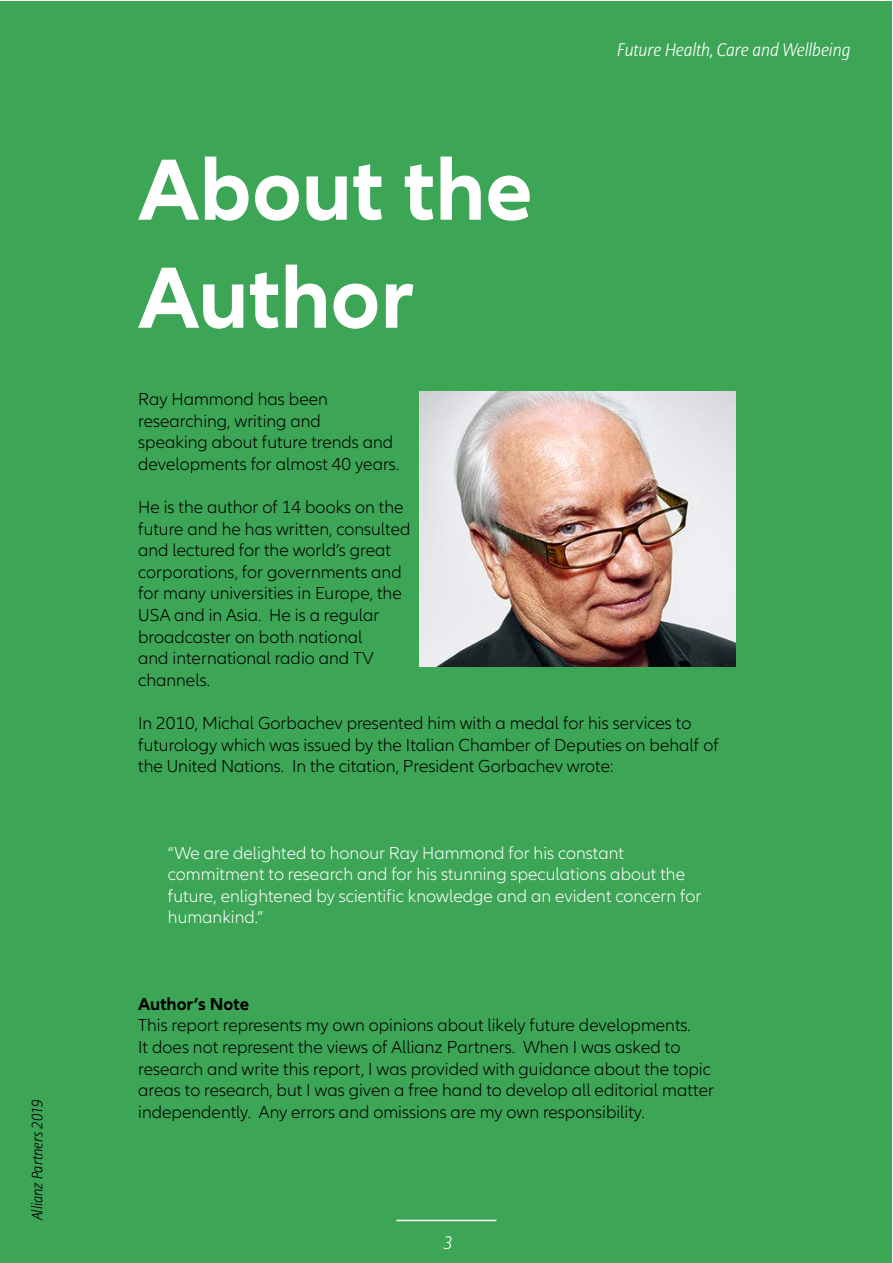
<style>
.page{position:relative;width:893px;height:1263px;background:#fff}
.page>*{position:absolute;margin:0;border:0;box-sizing:border-box;transform-origin:0 0}
.t1{font:700 90px/108px "Allianz Neo";color:#fff}
.t2{font:300 18px/21.6px "Allianz Neo";color:#000}
.t3{font:300 18px/21.6px "Allianz Neo";color:#fff}
.t4{font:italic 300 18px "Allianz Sans";color:#fff}
.t5{font:700 18px "Allianz Neo";color:#000}
.t6{font:italic 300 15px "Allianz Sans";color:#000}
</style>
<div class="page">
<div style="left:1px;top:1px;width:891px;height:1261px;background:#3da556"></div>
<hr style="left:396px;top:1220px;width:100px;height:1px;background:#fff">
<img style="left:420px;top:391px;width:316px;height:275px">
<p class="t6" style="left:28px;top:1220px;width:122px;rotate:-90deg">Allianz Partners 2019</p>
<h1 class="t1" style="left:138px;top:138px;width:396px">About the<br>Author</h1>
<p class="t4" style="left:617px;top:39px;width:235px">Future Health, Care and Wellbeing</p>
<p class="t2" style="left:138px;top:389px;width:263px">Ray Hammond has been researching, writing and<br>speaking about future trends and developments for almost 40 years.</p>
<p class="t2" style="left:138px;top:497px;width:274px">He is the author of 14 books on the future and he has written, consulted and lectured for the world’s great corporations, for governments and for many universities in Europe, the<br>USA and in Asia. He is a regular broadcaster on both national<br>and international radio and TV channels.</p>
<p class="t2" style="left:138px;top:713px;width:582px">In 2010, Michal Gorbachev presented him with a medal for his services to futurology which was issued by the Italian Chamber of Deputies on behalf of the United Nations. In the citation, President Gorbachev wrote:</p>
<p class="t3" style="left:168px;top:842px;width:535px">“We are delighted to honour Ray Hammond for his constant commitment to research and for his stunning speculations about the future, enlightened by scientific knowledge and an evident concern for humankind.”</p>
<p class="t5" style="left:138px;top:993px;width:112px">Author’s Note</p>
<p class="t2" style="left:138px;top:1015px;width:577px">This report represents my own opinions about likely future developments.<br>It does not represent the views of Allianz Partners. When I was asked to research and write this report, I was provided with guidance about the topic areas to research, but I was given a free hand to develop all editorial matter independently. Any errors and omissions are my own responsibility.</p>
<p class="t4" style="left:444px;top:1231px;width:10px">3</p>
</div>
